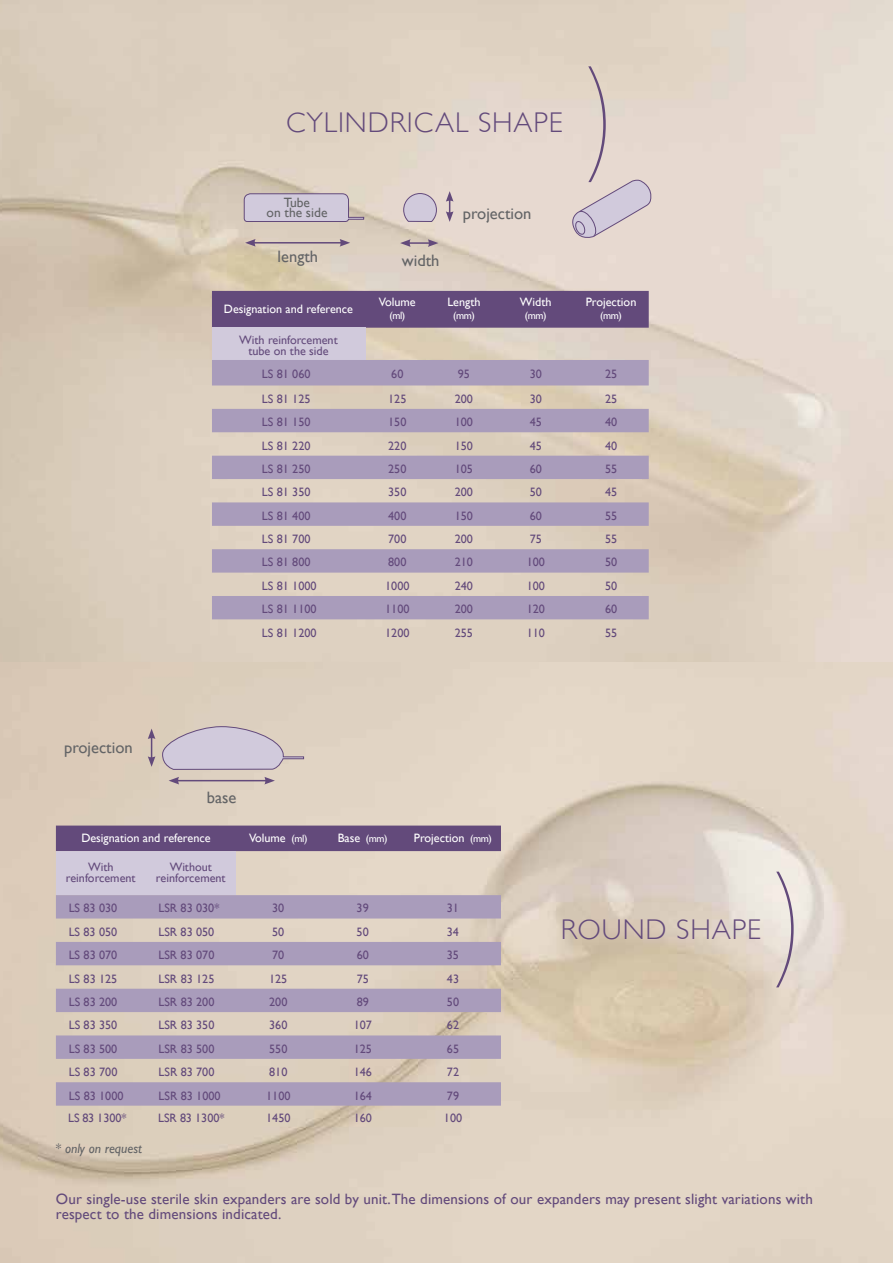
<style>
.page{position:relative;width:893px;height:1263px;background:#fff}
.page>*{position:absolute;margin:0;border:0;box-sizing:border-box;transform-origin:0 0}
.t1{font:200 127.65px "Helvetica Neue";color:#634a7b}
.t2{font:300 28.5px "Gill Sans";letter-spacing:.03em;color:#634a7b}
.t3{font:16.5px "Gill Sans";color:#636466}
.t4{font:15px/15px "Gill Sans";letter-spacing:.01em;color:#634a7b}
.t5{font:italic 13.5px "Gill Sans";color:#636466}
.t6{font:13.5px/10.5px "Gill Sans";color:#636466;text-align:center}
.t7{font:12.15px/10.5px "Gill Sans";color:#634a7b;text-align:center}
.t8{font:12.15px "Gill Sans";color:#fff}
.t9{font:10.5px "Gill Sans";letter-spacing:-.04em;color:#fff}
.s1{font-size:10.5px}
</style>
<div class="page">
<img style="left:0;top:717px;width:1px;height:546px">
<hr style="left:177px;top:780px;width:90px;height:1px;background:#634a7b">
<svg style="left:169px;top:777px;width:10px;height:7px"></svg>
<svg style="left:264px;top:777px;width:11px;height:7px"></svg>
<svg style="left:148px;top:728px;width:7px;height:39px"></svg>
<svg style="left:56px;top:825px;width:445px;height:70px;background:#af9fb0"></svg>
<svg style="left:56px;top:895px;width:445px;height:211px;background:#c0b2bc"></svg>
<svg style="left:162px;top:726px;width:142px;height:44px;background:#cec5ce"></svg>
<div style="left:212px;top:291px;width:437px;height:37px;background:#634a7b"></div>
<div style="left:212px;top:328px;width:153px;height:32px;background:#d1cadc"></div>
<svg style="left:212px;top:360px;width:437px;height:259px;background:#c0b3bc"></svg>
<svg style="left:446px;top:191px;width:7px;height:31px"></svg>
<hr style="left:408px;top:242px;width:22px;height:2px;background:#634a7b">
<svg style="left:400px;top:239px;width:11px;height:8px"></svg>
<svg style="left:428px;top:239px;width:10px;height:8px"></svg>
<hr style="left:253px;top:242px;width:89px;height:2px;background:#634a7b">
<svg style="left:245px;top:239px;width:11px;height:8px"></svg>
<svg style="left:340px;top:239px;width:10px;height:8px"></svg>
<svg style="left:243px;top:193px;width:121px;height:29px;background:#c8bfcf"></svg>
<svg style="left:403px;top:193px;width:34px;height:30px"></svg>
<svg style="left:570px;top:180px;width:83px;height:61px;background:#d6cbd0"></svg>
<svg style="left:776px;top:872px;width:18px;height:115px;background:#ece4db"></svg>
<h2 class="t2" style="left:286px;top:100px;width:245px">CYLINDRICAL SHAPE</h2>
<p class="t6" style="left:267px;top:197px;width:62px">Tube<br>on the side</p>
<h3 class="t3" style="left:278px;top:246px;width:42px">length</h3>
<h3 class="t3" style="left:402px;top:250px;width:39px">width</h3>
<h3 class="t3" style="left:463px;top:204px;width:70px">projection</h3>
<p class="t8" style="left:224px;top:301px;width:131px">Designation and reference</p>
<p class="t8" style="left:379px;top:295px;width:38px">Volume</p>
<p class="t9" style="left:389px;top:309px;width:17px">(ml)</p>
<p class="t8" style="left:447px;top:295px;width:35px">Length</p>
<p class="t9" style="left:453px;top:309px;width:23px">(mm)</p>
<p class="t8" style="left:520px;top:295px;width:33px">Width</p>
<p class="t9" style="left:525px;top:309px;width:23px">(mm)</p>
<h1 class="t1" style="left:614px;top:233px;width:30px;rotate:-180deg">(</h1>
<p class="t8" style="left:586px;top:295px;width:52px">Projection</p>
<p class="t9" style="left:600px;top:309px;width:23px">(mm)</p>
<h3 class="t3" style="left:64px;top:738px;width:70px">projection</h3>
<p class="t7" style="left:239px;top:335px;width:100px">With reinforcement tube on the side</p>
<p class="t7" style="left:262px;top:369px;width:50px">LS 81 060</p>
<p class="t7" style="left:391px;top:369px;width:14px">60</p>
<p class="t7" style="left:458px;top:369px;width:14px">95</p>
<p class="t7" style="left:530px;top:369px;width:14px">30</p>
<p class="t7" style="left:605px;top:369px;width:14px">25</p>
<p class="t7" style="left:262px;top:393px;width:50px">LS 81 125</p>
<p class="t7" style="left:388px;top:393px;width:20px">125</p>
<p class="t7" style="left:455px;top:393px;width:20px">200</p>
<p class="t7" style="left:530px;top:393px;width:14px">30</p>
<p class="t7" style="left:605px;top:393px;width:14px">25</p>
<p class="t7" style="left:262px;top:417px;width:50px">LS 81 150</p>
<p class="t7" style="left:388px;top:417px;width:20px">150</p>
<p class="t7" style="left:455px;top:417px;width:20px">100</p>
<p class="t7" style="left:530px;top:417px;width:14px">45</p>
<p class="t7" style="left:605px;top:417px;width:14px">40</p>
<p class="t7" style="left:262px;top:440px;width:50px">LS 81 220</p>
<p class="t7" style="left:388px;top:440px;width:20px">220</p>
<p class="t7" style="left:455px;top:440px;width:20px">150</p>
<p class="t7" style="left:530px;top:440px;width:14px">45</p>
<p class="t7" style="left:605px;top:440px;width:14px">40</p>
<p class="t7" style="left:262px;top:463px;width:50px">LS 81 250</p>
<p class="t7" style="left:388px;top:463px;width:20px">250</p>
<p class="t7" style="left:455px;top:463px;width:20px">105</p>
<p class="t7" style="left:530px;top:463px;width:14px">60</p>
<p class="t7" style="left:605px;top:463px;width:14px">55</p>
<p class="t7" style="left:262px;top:487px;width:50px">LS 81 350</p>
<p class="t7" style="left:388px;top:487px;width:20px">350</p>
<p class="t7" style="left:455px;top:487px;width:20px">200</p>
<p class="t7" style="left:530px;top:487px;width:14px">50</p>
<p class="t7" style="left:605px;top:487px;width:14px">45</p>
<p class="t7" style="left:262px;top:510px;width:50px">LS 81 400</p>
<p class="t7" style="left:388px;top:510px;width:20px">400</p>
<p class="t7" style="left:455px;top:510px;width:20px">150</p>
<p class="t7" style="left:530px;top:510px;width:14px">60</p>
<p class="t7" style="left:605px;top:510px;width:14px">55</p>
<p class="t7" style="left:262px;top:534px;width:50px">LS 81 700</p>
<p class="t7" style="left:388px;top:534px;width:20px">700</p>
<p class="t7" style="left:455px;top:534px;width:20px">200</p>
<p class="t7" style="left:530px;top:534px;width:14px">75</p>
<p class="t7" style="left:605px;top:534px;width:14px">55</p>
<p class="t7" style="left:262px;top:557px;width:50px">LS 81 800</p>
<p class="t7" style="left:388px;top:557px;width:20px">800</p>
<p class="t7" style="left:455px;top:557px;width:20px">210</p>
<p class="t7" style="left:527px;top:557px;width:20px">100</p>
<p class="t7" style="left:605px;top:557px;width:14px">50</p>
<p class="t7" style="left:262px;top:580px;width:56px">LS 81 1000</p>
<p class="t7" style="left:385px;top:580px;width:26px">1000</p>
<p class="t7" style="left:455px;top:580px;width:20px">240</p>
<p class="t7" style="left:527px;top:580px;width:20px">100</p>
<p class="t7" style="left:605px;top:580px;width:14px">50</p>
<p class="t7" style="left:262px;top:604px;width:56px">LS 81 1100</p>
<p class="t7" style="left:385px;top:604px;width:26px">1100</p>
<p class="t7" style="left:455px;top:604px;width:20px">200</p>
<p class="t7" style="left:527px;top:604px;width:20px">120</p>
<p class="t7" style="left:605px;top:604px;width:14px">60</p>
<p class="t7" style="left:262px;top:627px;width:56px">LS 81 1200</p>
<p class="t7" style="left:385px;top:627px;width:26px">1200</p>
<p class="t7" style="left:455px;top:627px;width:20px">255</p>
<p class="t7" style="left:527px;top:627px;width:20px">110</p>
<p class="t7" style="left:605px;top:627px;width:14px">55</p>
<h3 class="t3" style="left:207px;top:788px;width:31px">base</h3>
<p class="t8" style="left:81px;top:830px;width:131px">Designation and reference</p>
<p class="t8" style="left:249px;top:830px;width:60px">Volume <span class="s1">(ml)</span></p>
<p class="t8" style="left:338px;top:830px;width:51px">Base <span class="s1">(mm)</span></p>
<p class="t8" style="left:414px;top:830px;width:80px">Projection <span class="s1">(mm)</span></p>
<p class="t7" style="left:66px;top:862px;width:71px">With reinforcement</p>
<p class="t7" style="left:156px;top:862px;width:71px">Without reinforcement</p>
<p class="t7" style="left:69px;top:903px;width:50px">LS 83 030</p>
<p class="t7" style="left:158px;top:903px;width:63px">LSR 83 030*</p>
<p class="t7" style="left:272px;top:903px;width:14px">30</p>
<p class="t7" style="left:357px;top:903px;width:14px">39</p>
<p class="t7" style="left:447px;top:903px;width:14px">31</p>
<p class="t7" style="left:69px;top:926px;width:50px">LS 83 050</p>
<p class="t7" style="left:158px;top:926px;width:57px">LSR 83 050</p>
<p class="t7" style="left:272px;top:926px;width:14px">50</p>
<p class="t7" style="left:357px;top:926px;width:14px">50</p>
<p class="t7" style="left:447px;top:926px;width:14px">34</p>
<p class="t7" style="left:69px;top:950px;width:50px">LS 83 070</p>
<p class="t7" style="left:158px;top:950px;width:57px">LSR 83 070</p>
<p class="t7" style="left:272px;top:950px;width:14px">70</p>
<p class="t7" style="left:357px;top:950px;width:14px">60</p>
<p class="t7" style="left:447px;top:950px;width:14px">35</p>
<p class="t7" style="left:69px;top:973px;width:50px">LS 83 125</p>
<p class="t7" style="left:158px;top:973px;width:57px">LSR 83 125</p>
<p class="t7" style="left:269px;top:973px;width:20px">125</p>
<p class="t7" style="left:357px;top:973px;width:14px">75</p>
<p class="t7" style="left:447px;top:973px;width:14px">43</p>
<p class="t7" style="left:69px;top:996px;width:50px">LS 83 200</p>
<p class="t7" style="left:158px;top:996px;width:57px">LSR 83 200</p>
<p class="t7" style="left:269px;top:996px;width:20px">200</p>
<p class="t7" style="left:357px;top:996px;width:14px">89</p>
<p class="t7" style="left:447px;top:996px;width:14px">50</p>
<p class="t7" style="left:69px;top:1020px;width:50px">LS 83 350</p>
<p class="t7" style="left:158px;top:1020px;width:57px">LSR 83 350</p>
<p class="t7" style="left:269px;top:1020px;width:20px">360</p>
<p class="t7" style="left:354px;top:1020px;width:20px">107</p>
<p class="t7" style="left:447px;top:1020px;width:14px">62</p>
<p class="t7" style="left:69px;top:1043px;width:50px">LS 83 500</p>
<p class="t7" style="left:158px;top:1043px;width:57px">LSR 83 500</p>
<p class="t7" style="left:269px;top:1043px;width:20px">550</p>
<p class="t7" style="left:354px;top:1043px;width:20px">125</p>
<p class="t7" style="left:447px;top:1043px;width:14px">65</p>
<p class="t7" style="left:69px;top:1067px;width:50px">LS 83 700</p>
<p class="t7" style="left:158px;top:1067px;width:57px">LS R 83 700</p>
<p class="t7" style="left:269px;top:1067px;width:20px">810</p>
<p class="t7" style="left:354px;top:1067px;width:20px">146</p>
<p class="t7" style="left:447px;top:1067px;width:14px">72</p>
<p class="t7" style="left:69px;top:1090px;width:56px">LS 83 1000</p>
<p class="t7" style="left:158px;top:1090px;width:64px">LSR 83 1000</p>
<p class="t7" style="left:266px;top:1090px;width:26px">1100</p>
<p class="t7" style="left:354px;top:1090px;width:20px">164</p>
<p class="t7" style="left:447px;top:1090px;width:14px">79</p>
<p class="t7" style="left:68px;top:1112px;width:60px">LS 83 1300*</p>
<p class="t7" style="left:158px;top:1112px;width:68px">LSR 83 1300*</p>
<p class="t7" style="left:266px;top:1112px;width:26px">1450</p>
<p class="t7" style="left:354px;top:1112px;width:20px">160</p>
<p class="t7" style="left:444px;top:1112px;width:20px">100</p>
<p class="t5" style="left:55px;top:1140px;width:88px">* only on request</p>
<p class="t4" style="left:56px;top:1191px;width:758px">Our single-use sterile skin expanders are sold by unit. The dimensions of our expanders may present slight variations with respect to the dimensions indicated.</p>
<h2 class="t2" style="left:561px;top:907px;width:169px">ROUND SHAPE</h2>
</div>
